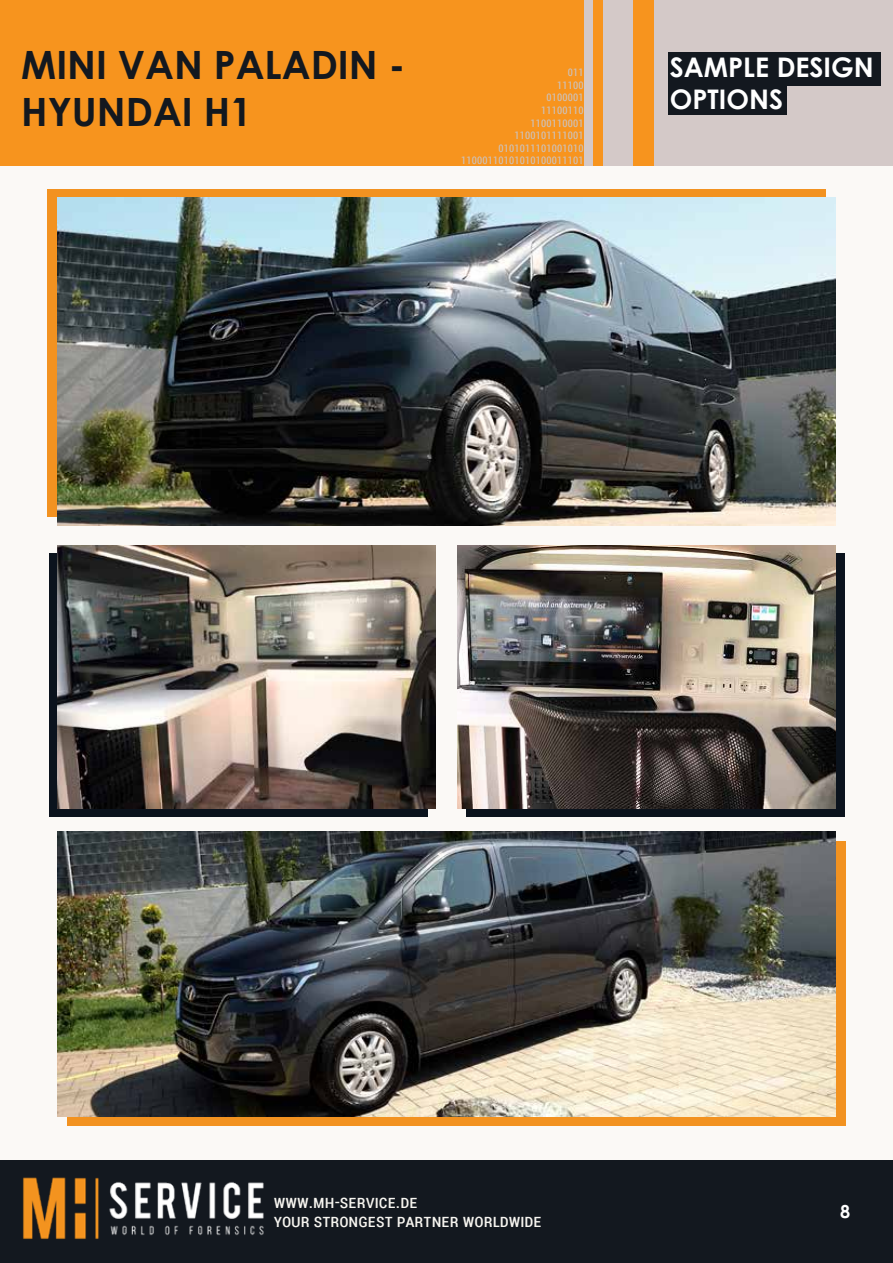
<style>
.page{position:relative;width:893px;height:1263px;background:#fbf9f6}
.page>*{position:absolute;margin:0;border:0;box-sizing:border-box;transform-origin:0 0}
.t1{font:700 39px/46.8px "Century Gothic";color:#13181f}
.t2{font:700 27px/32.4px "Century Gothic";color:#fff}
.t3{font:18px "Roboto Condensed";color:#f7f5f0}
.t4{font:700 18px "Century Gothic";color:#fff}
.t5{font:10.5px/12.6px "Roboto Condensed";letter-spacing:.02em;color:#cbc3c0;text-align:right}
</style>
<div class="page">
<div style="left:0;top:0;width:893px;height:166px;background:#f7941e"></div>
<div style="left:0;top:1161px;width:893px;height:102px;background:#13181f"></div>
<div style="left:603px;top:0;width:30px;height:166px;background:#d4c9c8"></div>
<div style="left:584px;top:0;width:9px;height:166px;background:#d4c9c8"></div>
<div style="left:654px;top:0;width:239px;height:166px;background:#d4c9c8"></div>
<div style="left:668px;top:52px;width:212px;height:33px;background:#13181f"></div>
<div style="left:668px;top:81px;width:118px;height:33px;background:#13181f"></div>
<div style="left:48px;top:189px;width:778px;height:327px;background:#f29220"></div>
<div style="left:67px;top:841px;width:778px;height:284px;background:#f29220"></div>
<div style="left:49px;top:553px;width:379px;height:264px;background:#0b131d"></div>
<div style="left:466px;top:553px;width:379px;height:264px;background:#0b131d"></div>
<img style="left:57px;top:198px;width:779px;height:327px">
<img style="left:57px;top:832px;width:779px;height:284px">
<img style="left:57px;top:545px;width:379px;height:263px">
<img style="left:457px;top:545px;width:379px;height:263px">
<img style="left:23px;top:1177px;width:241px;height:62px">
<h1 class="t1" style="left:21px;top:40px;width:385px">MINI VAN PALADIN -<br>HYUNDAI H1</h1>
<p class="t5" style="left:461px;top:66px;width:124px">011<br>11100<br>0100001<br>11100110<br>1100110001<br>1100101111001<br>0101011101001010<br>11000110101010100011101</p>
<h2 class="t2" style="left:670px;top:50px;width:206px">SAMPLE DESIGN<br>OPTIONS</h2>
<h3 class="t3" style="left:274px;top:1189px;width:136px">www.mh-service.DE</h3>
<h3 class="t3" style="left:274px;top:1208px;width:269px">Your strongest partner worldwide</h3>
<h3 class="t4" style="left:840px;top:1198px;width:12px">8</h3>
</div>
